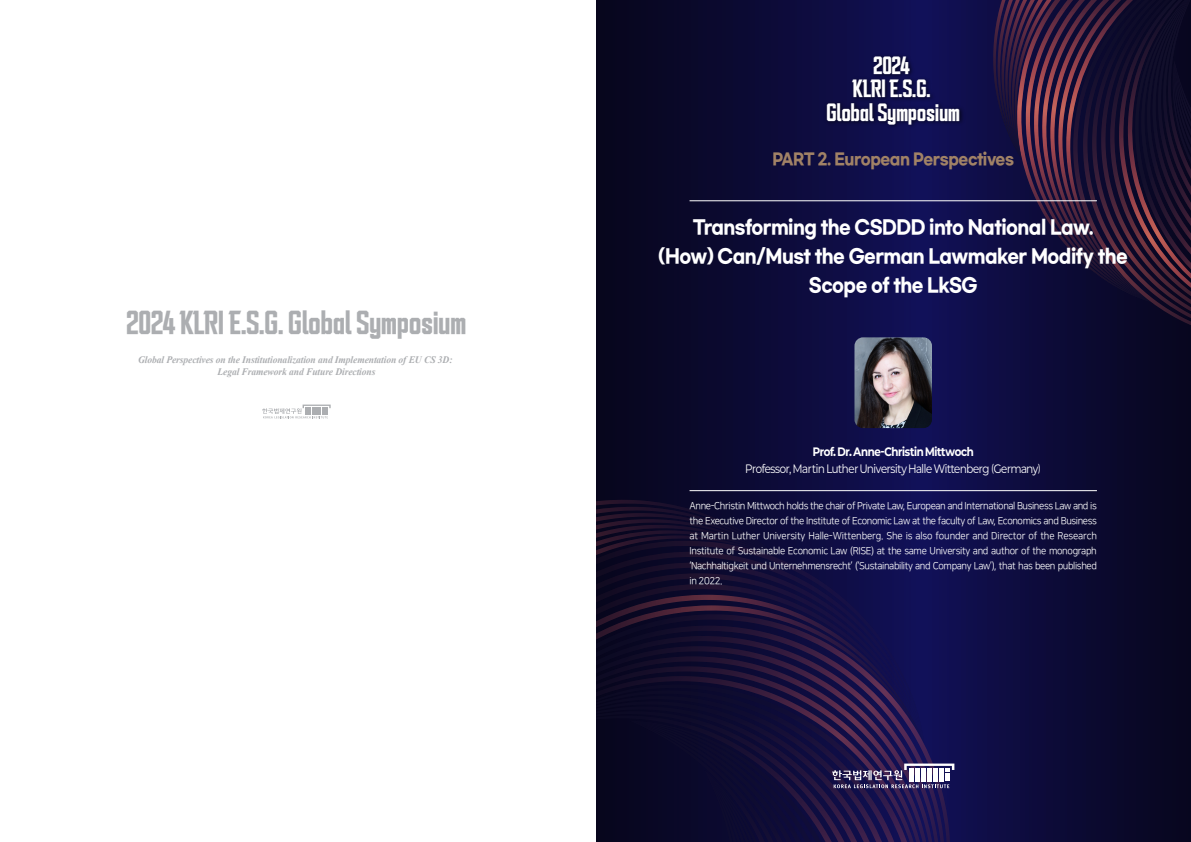
<style>
.page{position:relative;width:1191px;height:842px;background:#fff}
.page>*{position:absolute;margin:0;border:0;box-sizing:border-box;transform-origin:0 0}
.t1{font:26px "VITRO INSPIRE OTF";letter-spacing:-.02em;color:#acaeb1}
.t2{font:19.6px/23.5px "VITRO INSPIRE OTF";letter-spacing:-.02em;color:#fff;text-align:center}
.t3{font:700 19px/29px "Gmarket Sans";letter-spacing:-.03em;color:#fff;text-align:center;scale:.9 1}
.t4{font:700 16px "Gmarket Sans";letter-spacing:-.03em;color:#a18266;scale:.9 1}
.t5{font:11px/17.1px "Paperlogy 4";letter-spacing:-.03em;color:#fff;text-align:center;scale:.9 1}
.t6{font:10px/15px "Nanum Square R";letter-spacing:-.04em;color:#fff;text-align:justify;scale:.96 1}
.t7{font:italic 700 10px/12px "Times New Roman";letter-spacing:-.01em;color:#acaeb1;text-align:center;scale:.96 1}
.s1{font-family:"Paperlogy 8";font-weight:800}
</style>
<div class="page">
<svg style="left:596px;top:0;width:595px;height:842px;background:#0c0b38"></svg>
<svg style="left:596px;top:500px;width:184px;height:41px;background:#130c2c"></svg>
<svg style="left:596px;top:541px;width:328px;height:73px;background:#140e39"></svg>
<svg style="left:596px;top:614px;width:354px;height:87px;background:#170f3b"></svg>
<svg style="left:993px;top:0;width:198px;height:329px;background:#251435"></svg>
<svg style="left:596px;top:701px;width:358px;height:141px;background:#1a133c"></svg>
<img style="left:821px;top:50px;width:146px;height:84px">
<img style="left:854px;top:337px;width:78px;height:91px">
<hr style="left:689px;top:490px;width:408px;height:1px;background:#fff">
<hr style="left:689px;top:201px;width:408px;height:1px;background:#fff">
<svg style="left:262px;top:405px;width:69px;height:13px"></svg>
<p class="t1" style="left:126px;top:305px;width:342px">2024 KLRI E.S.G. Global Symposium</p>
<p class="t7" style="left:138px;top:354px;width:329px">Global Perspectives on the Institutionalization and Implementation of EU CS 3D:<br>Legal Framework and Future Directions</p>
<p class="t2" style="left:826px;top:54px;width:136px">2024<br>KLRI E.S.G.<br>Global Symposium</p>
<p class="t4" style="left:772px;top:151px;width:270px">PART 2. European Perspectives</p>
<p class="t3" style="left:658px;top:214px;width:523px">Transforming the CSDDD into National Law.<br>(How) Can/Must the German Lawmaker Modify the<br>Scope of the LkSG</p>
<p class="t5" style="left:745px;top:443px;width:330px"><span class="s1">Prof. Dr. Anne-Christin Mittwoch<br></span>Professor, Martin Luther University Halle Wittenberg (Germany)</p>
<p class="t6" style="left:689px;top:499px;width:426px">Anne-Christin Mittwoch holds the chair of Private Law, European and International Business Law and is the Executive Director of the Institute of Economic Law at the faculty of Law, Economics and Business at Martin Luther University Halle-Wittenberg. She is also founder and Director of the Research Institute of Sustainable Economic Law (RISE) at the same University and author of the monograph ‘Nachhaltigkeit und Unternehmensrecht’ (‘Sustainability and Company Law’), that has been published in 2022.</p>
</div>
